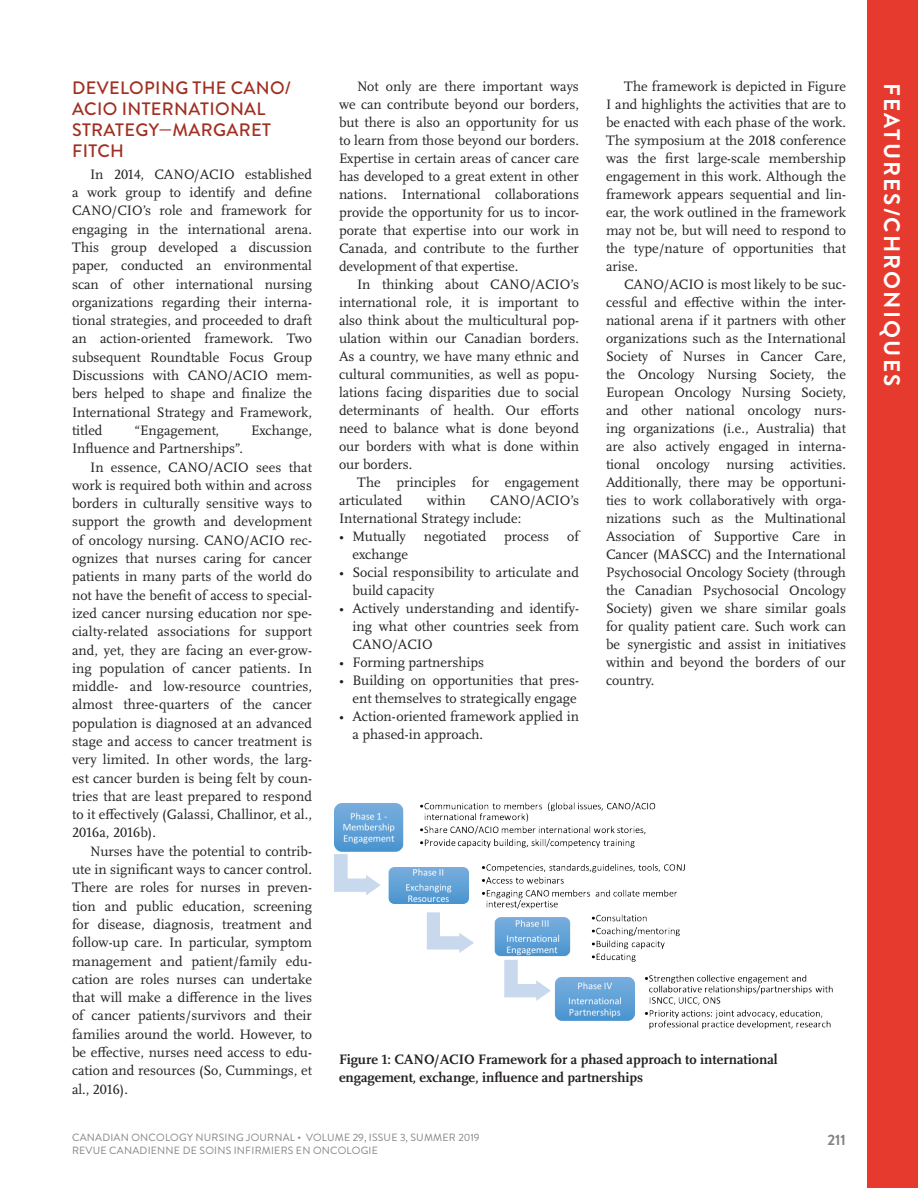
<style>
.page{position:relative;width:918px;height:1188px;background:#fff}
.page>*{position:absolute;margin:0;border:0;box-sizing:border-box;transform-origin:0 0}
.t1{font:700 22.5px "Brandon Grotesque";letter-spacing:.095em;color:#fff}
.t2{font:500 18px/21.3px "Brandon Grotesque";letter-spacing:.02em;color:#a03022}
.t3{font:700 15px "Brandon Grotesque";color:#808285}
.t4{font:14.25px/18px "Scala Pro";color:#231f20;text-align:justify}
.t5{font:700 14.25px/18px "Scala Pro";color:#231f20}
.t6{font:10.5px/12.6px "Brandon Grotesque";letter-spacing:.02em;color:#808285}
</style>
<div class="page">
<div style="left:867px;top:0;width:51px;height:1188px;background:#e73a2e"></div>
<img style="left:335px;top:802px;width:498px;height:228px">
<p class="t2" style="left:72px;top:77px;width:220px">DEVELOPI NG THE CANO/<br>ACI O I NTER NATI ONAL<br>STRATE GY—MAR GARET<br>FITCH</p>
<p class="t4" style="left:72px;top:165px;width:242px;text-indent:18px">In 2014, CANO/ACIO established a work group to identify and define CANO/CIO’s role and framework for engaging in the international arena.<br>This group developed a discussion paper, conducted an environmental scan of other international nursing organizations regarding their interna&shy;tional strategies, and proceeded to draft an action-oriented framework. Two subsequent Roundtable Focus Group Discussions with CANO/ACIO mem&shy;bers helped to shape and finalize the International Strategy and Framework, titled</p>
<p class="t4" style="left:134px;top:421px;width:86px">“Engagement,</p>
<p class="t4" style="left:251px;top:421px;width:62px">Exchange,</p>
<p class="t4" style="left:72px;top:440px;width:173px">Influence and Partnerships”.</p>
<p class="t4" style="left:90px;top:458px;width:224px">In essence, CANO/ACIO sees that</p>
<p class="t4" style="left:72px;top:476px;width:242px">work is required both within and across</p>
<p class="t4" style="left:72px;top:495px;width:241px">borders in culturally sensitive ways to</p>
<p class="t4" style="left:72px;top:513px;width:242px">support the growth and development</p>
<p class="t4" style="left:72px;top:531px;width:241px">of oncology nursing. CANO/ACIO rec-</p>
<p class="t4" style="left:72px;top:550px;width:242px">ognizes that nurses caring for cancer</p>
<p class="t4" style="left:72px;top:568px;width:242px">patients in many parts of the world do</p>
<p class="t4" style="left:72px;top:586px;width:242px">not have the benefit of access to special-</p>
<p class="t4" style="left:72px;top:604px;width:241px">ized cancer nursing education nor spe-</p>
<p class="t4" style="left:72px;top:623px;width:242px">cialty-related associations for support</p>
<p class="t4" style="left:72px;top:641px;width:241px">and, yet, they are facing an ever-grow-</p>
<p class="t4" style="left:72px;top:659px;width:241px">ing population of cancer patients. In</p>
<p class="t4" style="left:72px;top:678px;width:241px">middle- and low-resource countries,</p>
<p class="t4" style="left:72px;top:696px;width:241px">almost three-quarters of the cancer</p>
<p class="t4" style="left:72px;top:714px;width:241px">population is diagnosed at an advanced</p>
<p class="t4" style="left:72px;top:733px;width:242px">stage and access to cancer treatment is</p>
<p class="t4" style="left:72px;top:751px;width:242px">very limited. In other words, the larg-</p>
<p class="t4" style="left:72px;top:769px;width:242px">est cancer burden is being felt by coun-</p>
<p class="t4" style="left:72px;top:787px;width:241px">tries that are least prepared to respond</p>
<p class="t4" style="left:72px;top:806px;width:241px">to it effectively (Galassi, Challinor, et al.,</p>
<p class="t4" style="left:72px;top:824px;width:85px">2016a, 2016b).</p>
<p class="t4" style="left:90px;top:842px;width:224px">Nurses have the potential to contrib-</p>
<p class="t4" style="left:72px;top:861px;width:242px">ute in significant ways to cancer control.</p>
<p class="t4" style="left:72px;top:879px;width:241px">There are roles for nurses in preven-</p>
<p class="t4" style="left:72px;top:897px;width:241px">tion and public education, screening</p>
<p class="t4" style="left:72px;top:915px;width:242px">for disease, diagnosis, treatment and</p>
<p class="t4" style="left:72px;top:934px;width:241px">follow-up care. In particular, symptom</p>
<p class="t4" style="left:72px;top:952px;width:242px">management and patient/family edu-</p>
<p class="t4" style="left:72px;top:970px;width:242px">cation are roles nurses can undertake</p>
<p class="t4" style="left:72px;top:989px;width:241px">that will make a difference in the lives</p>
<p class="t4" style="left:72px;top:1007px;width:241px">of cancer patients/survivors and their</p>
<p class="t4" style="left:72px;top:1025px;width:242px">families around the world. However, to</p>
<p class="t4" style="left:72px;top:1044px;width:241px">be effective, nurses need access to edu-</p>
<p class="t4" style="left:72px;top:1062px;width:242px">cation and resources (So, Cummings, et</p>
<p class="t4" style="left:72px;top:1080px;width:57px">al., 2016).</p>
<p class="t4" style="left:339px;top:78px;width:242px;text-indent:18px">Not only are there important ways we can contribute beyond our borders, but there is also an opportunity for us to learn from those beyond our borders.<br>Expertise in certain areas of cancer care has developed to a great extent in other nations. International collaborations provide the opportunity for us to incor&shy;porate that expertise into our work in Canada, and contribute to the further development of that expertise.</p>
<p class="t4" style="left:339px;top:276px;width:242px;text-indent:18px">In thinking about CANO/ACIO’s international role, it is important to also think about the multicultural pop&shy;ulation within our Canadian borders.<br>As a country, we have many ethnic and cultural communities, as well as popu&shy;lations facing disparities due to social determinants of health. Our efforts need to balance what is done beyond our borders with what is done within our borders.</p>
<p class="t4" style="left:339px;top:474px;width:241px;text-indent:18px">The principles for engagement articulated</p>
<p class="t4" style="left:427px;top:492px;width:40px">within</p>
<p class="t4" style="left:339px;top:492px;width:242px;text-indent:151px">CANO/ACIO’s<br>International Strategy include:</p>
<p class="t4" style="left:339px;top:528px;width:68px">• Mutually</p>
<p class="t4" style="left:424px;top:528px;width:64px">negotiated</p>
<p class="t4" style="left:504px;top:528px;width:47px">process</p>
<p class="t4" style="left:567px;top:528px;width:13px">of</p>
<p class="t4" style="left:352px;top:546px;width:57px">exchange</p>
<p class="t4" style="left:352px;top:564px;width:228px;text-indent:-13px">• Social responsibility to articulate and build capacity</p>
<p class="t4" style="left:352px;top:600px;width:228px;text-indent:-13px">• Actively understanding and identify&shy;ing what other countries seek from CANO/ACIO</p>
<p class="t4" style="left:339px;top:654px;width:147px">• Forming partnerships</p>
<p class="t4" style="left:339px;top:672px;width:241px;text-align:right">• Building on opportunities that pres&shy;ent themselves to strategically engage</p>
<p class="t4" style="left:352px;top:708px;width:228px;text-indent:-13px">• Action-oriented framework applied in a phased-in approach.</p>
<p class="t4" style="left:606px;top:78px;width:242px;text-indent:18px">The framework is depicted in Figure I and highlights the activities that are to be enacted with each phase of the work.<br>The symposium at the 2018 conference was the first large-scale membership engagement in this work. Although the framework appears sequential and lin&shy;ear, the work outlined in the framework may not be, but will need to respond to the type/nature of opportunities that arise.</p>
<p class="t4" style="left:606px;top:276px;width:242px;text-indent:18px">CANO/ACIO is most likely to be suc&shy;cessful and effective within the inter&shy;national arena if it partners with other organizations such as the International Society of Nurses in Cancer Care, the Oncology Nursing Society, the European Oncology Nursing Society, and other national oncology nurs&shy;ing organizations (i.e., Australia) that are also actively engaged in interna&shy;tional oncology nursing activities.<br>Additionally, there may be opportuni&shy;ties to work collaboratively with orga&shy;nizations such as the Multinational Association of Supportive Care in Cancer (MASCC) and the International Psychosocial Oncology Society (through the Canadian Psychosocial Oncology Society) given we share similar goals for quality patient care. Such work can be synergistic and assist in initiatives within and beyond the borders of our country.</p>
<p class="t5" style="left:339px;top:1051px;width:440px">Figure 1: CANO/ACIO Framework for a phased approach to international engagement, exchange, influence and partnerships</p>
<p class="t6" style="left:72px;top:1132px;width:86px">CANADIAN ONCO</p>
<p class="t3" style="left:828px;top:1129px;width:20px">211</p>
<p class="t6" style="left:72px;top:1132px;width:409px;text-indent:93px">LOGY N URSING JOURNAL • VOLUME 29, ISSUE 3, SUMMER 2019<br>REVUE CANADIENNE DE SOINS INFIRMIERS EN ONCOLOGIE</p>
<h1 class="t1" style="left:908px;top:83px;width:302px;rotate:90deg">FEATURES/Chroniques</h1>
</div>
